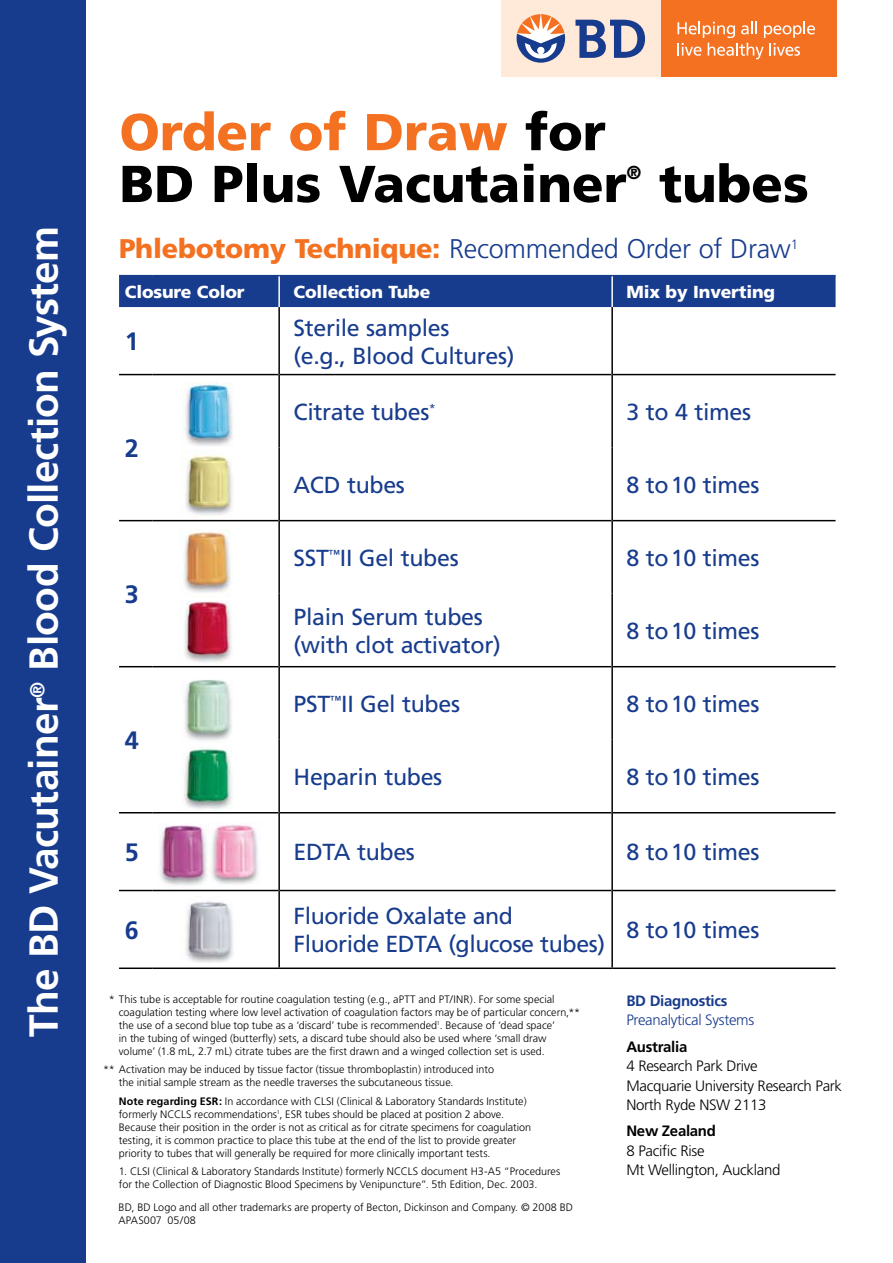
<style>
.page{position:relative;width:893px;height:1263px;background:#fff}
.page>*{position:absolute;margin:0;border:0;box-sizing:border-box;transform-origin:0 0}
.t1{font:900 51.75px/51.8px "Frutiger";color:#000}
.t2{font:700 40.5px "Frutiger";letter-spacing:-.015em;color:#fff}
.t3{font:300 27px "Frutiger";letter-spacing:-.01em;color:#183c8d}
.t4{font:700 25.2px "Frutiger";color:#183c8d}
.t5{font:23.25px/28px "Frutiger";letter-spacing:-.015em;color:#183c8d}
.t6{font:900 18.75px "Frutiger";color:#000}
.t7{font:900 17.4px "Frutiger";letter-spacing:-.01em;color:#fff}
.t8{font:300 15px/19.5px "Frutiger";letter-spacing:-.02em;color:#000}
.t9{font:300 15px "Frutiger";letter-spacing:-.02em;color:#183b8c}
.t10{font:700 15px "Frutiger";letter-spacing:-.02em;color:#000}
.t11{font:700 15px "Frutiger";letter-spacing:-.02em;color:#183b8c}
.t12{font:300 10.8px/12.9px "Frutiger";color:#000}
.s1{color:#f37121}
.s2{font-weight:900;color:#f37121}
.s3{font-weight:700}
</style>
<div class="page">
<div style="left:0;top:0;width:85px;height:1263px;background:#183c8d"></div>
<div style="left:501px;top:0;width:161px;height:77px;background:#ffeada"></div>
<div style="left:661px;top:0;width:175px;height:77px;background:#f37121"></div>
<svg style="left:575px;top:20px;width:70px;height:38px"></svg>
<svg style="left:517px;top:14px;width:48px;height:49px"></svg>
<svg style="left:677px;top:21px;width:138px;height:38px"></svg>
<div style="left:119px;top:276px;width:717px;height:31px;background:#183c8d"></div>
<hr style="left:119px;top:374px;width:33px;height:1px;background:#000">
<hr style="left:152px;top:374px;width:126px;height:1px;background:#000">
<hr style="left:280px;top:374px;width:331px;height:1px;background:#000">
<hr style="left:613px;top:374px;width:223px;height:1px;background:#000">
<hr style="left:119px;top:520px;width:33px;height:1px;background:#000">
<hr style="left:152px;top:520px;width:126px;height:1px;background:#000">
<hr style="left:280px;top:520px;width:331px;height:1px;background:#000">
<hr style="left:613px;top:520px;width:223px;height:1px;background:#000">
<hr style="left:119px;top:666px;width:33px;height:1px;background:#000">
<hr style="left:152px;top:666px;width:126px;height:1px;background:#000">
<hr style="left:280px;top:666px;width:331px;height:1px;background:#000">
<hr style="left:613px;top:666px;width:223px;height:1px;background:#000">
<hr style="left:119px;top:812px;width:33px;height:1px;background:#000">
<hr style="left:152px;top:812px;width:126px;height:1px;background:#000">
<hr style="left:280px;top:812px;width:331px;height:1px;background:#000">
<hr style="left:613px;top:812px;width:223px;height:1px;background:#000">
<hr style="left:119px;top:890px;width:33px;height:1px;background:#000">
<hr style="left:152px;top:890px;width:126px;height:1px;background:#000">
<hr style="left:280px;top:890px;width:331px;height:1px;background:#000">
<hr style="left:613px;top:890px;width:223px;height:1px;background:#000">
<hr style="left:119px;top:967px;width:33px;height:2px;background:#000">
<hr style="left:280px;top:967px;width:332px;height:2px;background:#000">
<hr style="left:612px;top:967px;width:224px;height:2px;background:#000">
<hr style="left:278px;top:307px;width:2px;height:68px;background:#000">
<hr style="left:278px;top:375px;width:2px;height:73px;background:#000">
<hr style="left:278px;top:448px;width:2px;height:73px;background:#000">
<hr style="left:278px;top:521px;width:2px;height:73px;background:#000">
<hr style="left:278px;top:594px;width:2px;height:73px;background:#000">
<hr style="left:278px;top:667px;width:2px;height:73px;background:#000">
<hr style="left:278px;top:740px;width:2px;height:73px;background:#000">
<hr style="left:278px;top:813px;width:2px;height:77px;background:#000">
<hr style="left:278px;top:890px;width:2px;height:77px;background:#000">
<hr style="left:152px;top:967px;width:128px;height:2px;background:#000">
<hr style="left:119px;top:275px;width:33px;height:1px;background:#183c8d">
<hr style="left:152px;top:275px;width:127px;height:1px;background:#183c8d">
<hr style="left:279px;top:275px;width:333px;height:1px;background:#183c8d">
<hr style="left:612px;top:275px;width:224px;height:1px;background:#183c8d">
<hr style="left:278px;top:276px;width:2px;height:31px;background:#fff">
<hr style="left:611px;top:276px;width:2px;height:31px;background:#fff">
<hr style="left:611px;top:307px;width:2px;height:68px;background:#000">
<hr style="left:611px;top:375px;width:2px;height:73px;background:#000">
<hr style="left:611px;top:448px;width:2px;height:73px;background:#000">
<hr style="left:611px;top:521px;width:2px;height:73px;background:#000">
<hr style="left:611px;top:594px;width:2px;height:73px;background:#000">
<hr style="left:611px;top:667px;width:2px;height:73px;background:#000">
<hr style="left:611px;top:740px;width:2px;height:73px;background:#000">
<hr style="left:611px;top:813px;width:2px;height:77px;background:#000">
<hr style="left:611px;top:890px;width:2px;height:77px;background:#000">
<img style="left:179px;top:530px;width:52px;height:63px">
<img style="left:181px;top:679px;width:51px;height:64px">
<img style="left:184px;top:747px;width:49px;height:63px">
<img style="left:186px;top:901px;width:47px;height:62px">
<img style="left:159px;top:823px;width:48px;height:63px">
<img style="left:185px;top:455px;width:48px;height:62px">
<img style="left:182px;top:383px;width:51px;height:63px">
<img style="left:184px;top:601px;width:48px;height:62px">
<img style="left:210px;top:824px;width:49px;height:61px">
<h2 class="t2" style="left:20px;top:1037px;width:813px;rotate:-90deg">The BD Vacutainer<sup>®</sup> Blood Collection System</h2>
<h1 class="t1" style="left:119px;top:106px;width:509px"><span class="s1">Order of Draw</span> for<br>BD Plus Vacutainer</h1>
<h3 class="t6" style="left:627px;top:161px;width:16px">®</h3>
<h1 class="t1" style="left:659px;top:158px;width:151px">tubes</h1>
<h3 class="t3" style="left:119px;top:233px;width:681px"><span class="s2">Phlebotomy Technique:</span> Recommended Order of Draw<sup>1</sup></h3>
<h3 class="t7" style="left:125px;top:282px;width:121px">Closure Color</h3>
<h3 class="t7" style="left:294px;top:282px;width:138px">Collection Tube</h3>
<h3 class="t7" style="left:627px;top:282px;width:150px">Mix by Inverting</h3>
<h3 class="t4" style="left:125px;top:327px;width:15px">1</h3>
<h3 class="t5" style="left:294px;top:314px;width:223px">Sterile samples<br>(e.g., Blood Cultures)</h3>
<h3 class="t4" style="left:125px;top:433px;width:15px">2</h3>
<h3 class="t4" style="left:125px;top:579px;width:15px">3</h3>
<h3 class="t4" style="left:125px;top:726px;width:15px">4</h3>
<h3 class="t5" style="left:294px;top:398px;width:143px">Citrate tubes<sup>*</sup></h3>
<h3 class="t5" style="left:627px;top:398px;width:126px">3 to 4 times</h3>
<h3 class="t5" style="left:294px;top:471px;width:113px">ACD tubes</h3>
<h3 class="t5" style="left:627px;top:471px;width:134px">8 to10 times</h3>
<h3 class="t5" style="left:294px;top:544px;width:167px">SST<sup>™</sup>II Gel tubes</h3>
<h3 class="t5" style="left:627px;top:544px;width:134px">8 to10 times</h3>
<h3 class="t5" style="left:294px;top:603px;width:209px">Plain Serum tubes (with clot activator)</h3>
<h3 class="t5" style="left:627px;top:617px;width:134px">8 to10 times</h3>
<h3 class="t5" style="left:294px;top:690px;width:168px">PST<sup>™</sup>II Gel tubes</h3>
<h3 class="t5" style="left:627px;top:690px;width:134px">8 to10 times</h3>
<h3 class="t5" style="left:294px;top:763px;width:150px">Heparin tubes</h3>
<h3 class="t5" style="left:627px;top:763px;width:134px">8 to10 times</h3>
<h3 class="t4" style="left:125px;top:837px;width:15px">5</h3>
<h3 class="t5" style="left:294px;top:838px;width:123px">EDTA tubes</h3>
<h3 class="t5" style="left:627px;top:838px;width:134px">8 to10 times</h3>
<h3 class="t4" style="left:125px;top:915px;width:15px">6</h3>
<h3 class="t5" style="left:294px;top:902px;width:313px">Fluoride Oxalate and<br>Fluoride EDTA (glucose tubes)</h3>
<p class="t12" style="left:119px;top:993px;width:463px;text-indent:-10px">* This tube is acceptable for routine coagulation testing (e.g., aPTT and PT/INR). For some special coagulation testing where low level activation of coagulation factors may be of particular concern,** the use of a second blue top tube as a ‘discard’ tube is recommended<sup>1</sup>. Because of ‘dead space’<br>in the tubing of winged (butterfly) sets, a discard tube should also be used where ‘small draw volume’ (1.8 mL, 2.7 mL) citrate tubes are the first drawn and a winged collection set is used.</p>
<p class="t12" style="left:119px;top:1063px;width:377px;text-indent:-16px">** Activation may be induced by tissue factor (tissue thromboplastin) introduced into the initial sample stream as the needle traverses the subcutaneous tissue.</p>
<p class="t12" style="left:119px;top:1095px;width:414px"><span class="s3">Note regarding ESR:</span> In accordance with CLSI (Clinical &amp; Laboratory Standards Institute) formerly NCCLS recommendations<sup>1</sup>, ESR tubes should be placed at position 2 above.<br>Because their position in the order is not as critical as for citrate specimens for coagulation testing, it is common practice to place this tube at the end of the list to provide greater priority to tubes that will generally be required for more clinically important tests.</p>
<p class="t12" style="left:119px;top:1165px;width:443px">1. CLSI (Clinical &amp; Laboratory Standards Institute) formerly NCCLS document H3-A5 “Procedures for the Collection of Diagnostic Blood Specimens by Venipuncture”. 5th Edition, Dec. 2003.</p>
<p class="t12" style="left:119px;top:1201px;width:456px">BD, BD Logo and all other trademarks are property of Becton, Dickinson and Company. © 2008 BD<br>APAS007 05/08</p>
<h3 class="t5" style="left:627px;top:916px;width:134px">8 to10 times</h3>
<h3 class="t11" style="left:626px;top:992px;width:103px">BD Diagnostics</h3>
<h3 class="t9" style="left:626px;top:1012px;width:129px">Preanalytical Systems</h3>
<h3 class="t10" style="left:626px;top:1037px;width:62px">Australia</h3>
<h3 class="t8" style="left:626px;top:1056px;width:217px">4 Research Park Drive<br>Macquarie University Research Park<br>North Ryde NSW 2113</h3>
<h3 class="t10" style="left:626px;top:1122px;width:91px">New Zealand</h3>
<h3 class="t8" style="left:626px;top:1141px;width:155px">8 Pacific Rise<br>Mt Wellington, Auckland</h3>
</div>
